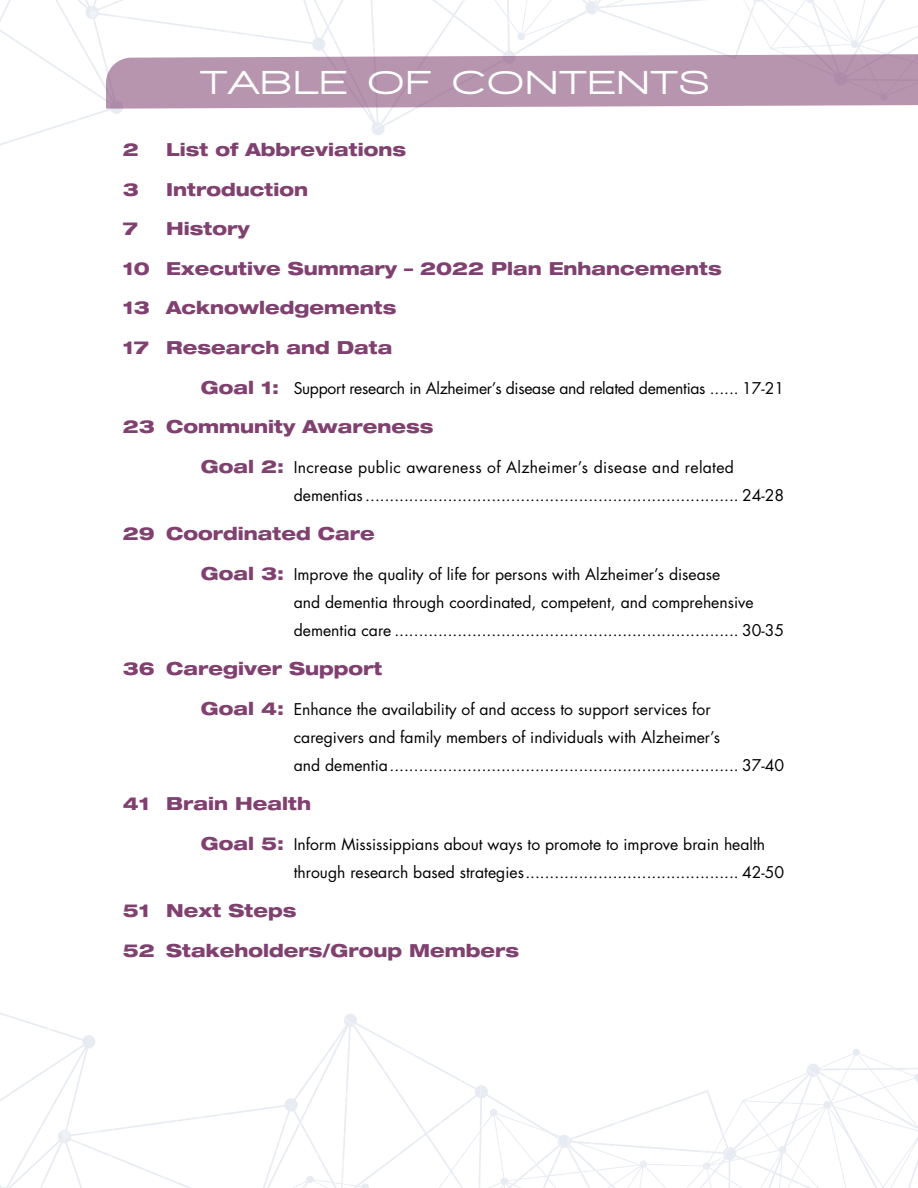
<style>
.page{position:relative;width:918px;height:1188px;background:#fff}
.page>*{position:absolute;margin:0;border:0;box-sizing:border-box;transform-origin:0 0}
.t1{font:900 34.05px "Walkway Expand";letter-spacing:.09em;color:#fff}
.t2{font:800 expanded 18px/39.6px "Helvetica Neue";color:#804170}
.t3{font:15.75px/27.9px "Futura";color:#000}
.t4{font:15.75px/27.9px "Futura";letter-spacing:.02em;color:#000}
.t5{font:15.75px "Futura";letter-spacing:-.02em;color:#000}
.s1{font-family:"Helvetica Neue";font-weight:800;font-stretch:expanded;font-size:18px;color:#804170}
</style>
<div class="page">
<svg style="left:0;top:1013px;width:797px;height:175px"></svg>
<svg style="left:797px;top:1049px;width:121px;height:139px"></svg>
<svg style="left:17px;top:0;width:808px;height:140px"></svg>
<svg style="left:825px;top:0;width:93px;height:54px"></svg>
<svg style="left:106px;top:54px;width:812px;height:55px;fill:#b895af"></svg>
<h1 class="t1" style="left:201px;top:64px;width:510px">TABLE OF CONTENTS</h1>
<p class="t2" style="left:123px;top:129px;width:17px">2</p>
<p class="t2" style="left:166px;top:129px;width:241px">List of Abbreviations</p>
<p class="t2" style="left:123px;top:169px;width:17px">3</p>
<p class="t2" style="left:166px;top:169px;width:143px">Introduction</p>
<p class="t2" style="left:123px;top:208px;width:16px">7</p>
<p class="t2" style="left:166px;top:208px;width:85px">History</p>
<p class="t2" style="left:123px;top:248px;width:600px">10 Executive Summary – 2022 Plan Enhancements<br>13 Acknowledgements</p>
<p class="t2" style="left:123px;top:327px;width:271px">17 Research and Data</p>
<p class="t5" style="left:201px;top:377px;width:585px"><span class="s1">Goal 1:</span> Support research in Alzheimer’s disease and related dementias ...... 17-21</p>
<p class="t2" style="left:123px;top:406px;width:312px">23 Community Awareness</p>
<p class="t4" style="left:294px;top:453px;width:492px;text-indent:-93px"><span class="s1">Goal 2:</span> Increase public awareness of Alzheimer’s disease and related dementias............................................................................. 24-28</p>
<p class="t2" style="left:123px;top:514px;width:254px">29 Coordinated Care</p>
<p class="t3" style="left:294px;top:560px;width:492px;text-indent:-93px"><span class="s1">Goal 3:</span> Improve the quality of life for persons with Alzheimer’s disease<br>and dementia through coordinated, competent, and comprehensive dementia care ....................................................................... 30-35</p>
<p class="t2" style="left:123px;top:649px;width:261px">36 Caregiver Support</p>
<p class="t3" style="left:294px;top:695px;width:492px;text-indent:-93px"><span class="s1">Goal 4:</span> Enhance the availability of and access to support services for caregivers and family members of individuals with Alzheimer’s<br>and dementia........................................................................ 37-40</p>
<p class="t2" style="left:123px;top:784px;width:190px">41 Brain Health</p>
<p class="t3" style="left:294px;top:830px;width:492px;text-indent:-93px"><span class="s1">Goal 5:</span> Inform Mississippians about ways to promote to improve brain health through research based strategies............................................ 42-50</p>
<p class="t2" style="left:123px;top:891px;width:398px">51 Next Steps<br>52 Stakeholders/Group Members</p>
</div>
